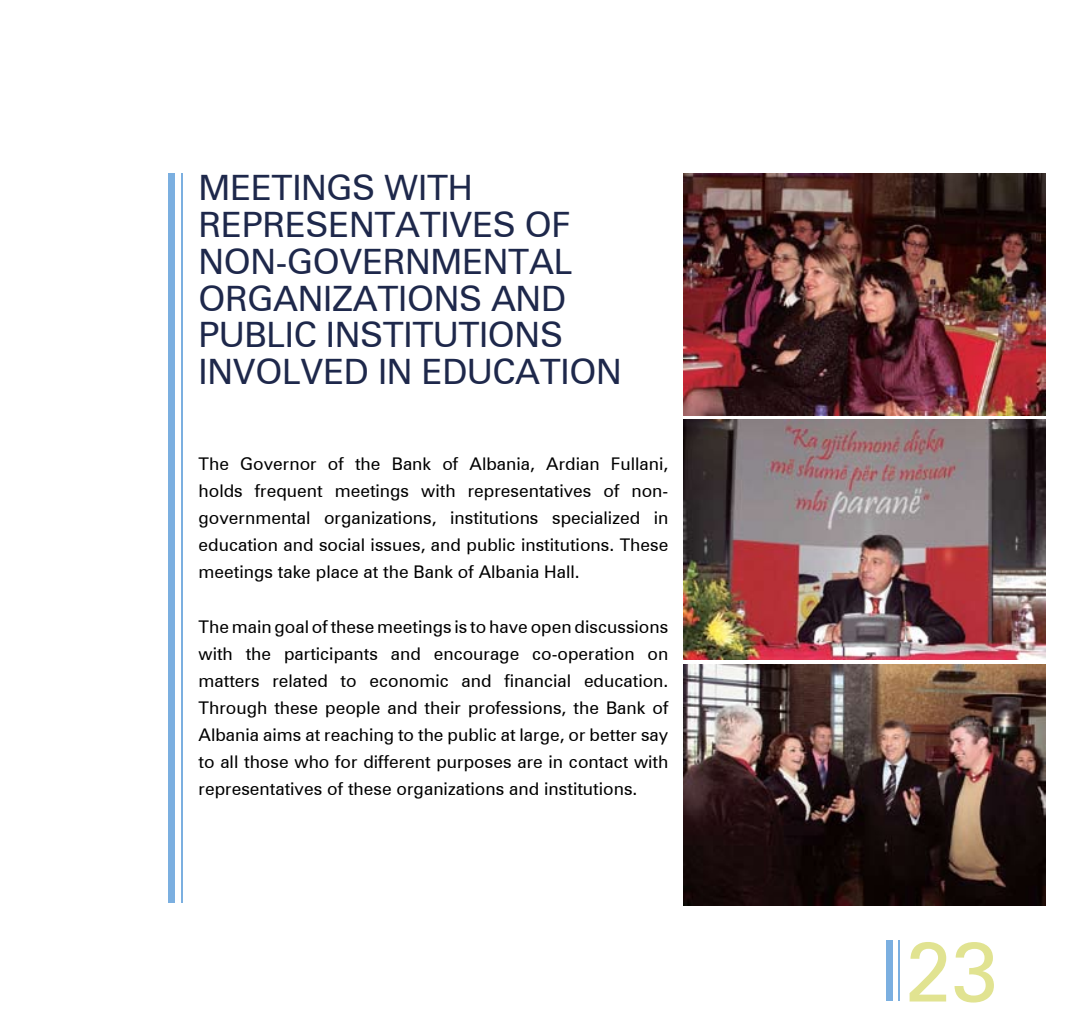
<style>
.page{position:relative;width:1092px;height:1027px;background:#fff}
.page>*{position:absolute;margin:0;border:0;box-sizing:border-box;transform-origin:0 0}
.t1{font:84px "Zurich BT";color:#e1e391}
.t2{font:35px/36.8px "Zurich BT";letter-spacing:-.01em;color:#1e284b}
.t3{font:17.5px/27.1px "Zurich BT";color:#000;text-align:justify}
</style>
<div class="page">
<div style="left:169px;top:174px;width:6px;height:729px;background:#7bafe0"></div>
<hr style="left:181px;top:174px;width:1px;height:729px;background:#7bafe0">
<div style="left:885px;top:940px;width:7px;height:61px;background:#7bafe0"></div>
<hr style="left:897px;top:940px;width:2px;height:61px;background:#7bafe0">
<img style="left:683px;top:419px;width:362px;height:240px">
<img style="left:683px;top:174px;width:362px;height:241px">
<img style="left:683px;top:664px;width:362px;height:241px">
<h2 class="t2" style="left:198px;top:169px;width:425px">Meetings with<br>Representatives of<br>Non-Governmental<br>Organizations and<br>Public I nstitutions<br>I nvolved in Education</h2>
<p class="t3" style="left:198px;top:450px;width:471px">The Governor of the Bank of Albania, Ardian Fullani, holds frequent meetings with representatives of non&shy;governmental organizations, institutions specialized in education and social issues, and public institutions. These meetings take place at the Bank of Albania Hall.</p>
<p class="t3" style="left:198px;top:613px;width:471px">The main goal of these meetings is to have open discussions with the participants and encourage co-operation on matters related to economic and financial education.<br>Through these people and their professions, the Bank of Albania aims at reaching to the public at large, or better say to all those who for different purposes are in contact with representatives of these organizations and institutions.</p>
<h1 class="t1" style="left:904px;top:920px;width:94px">23</h1>
</div>
